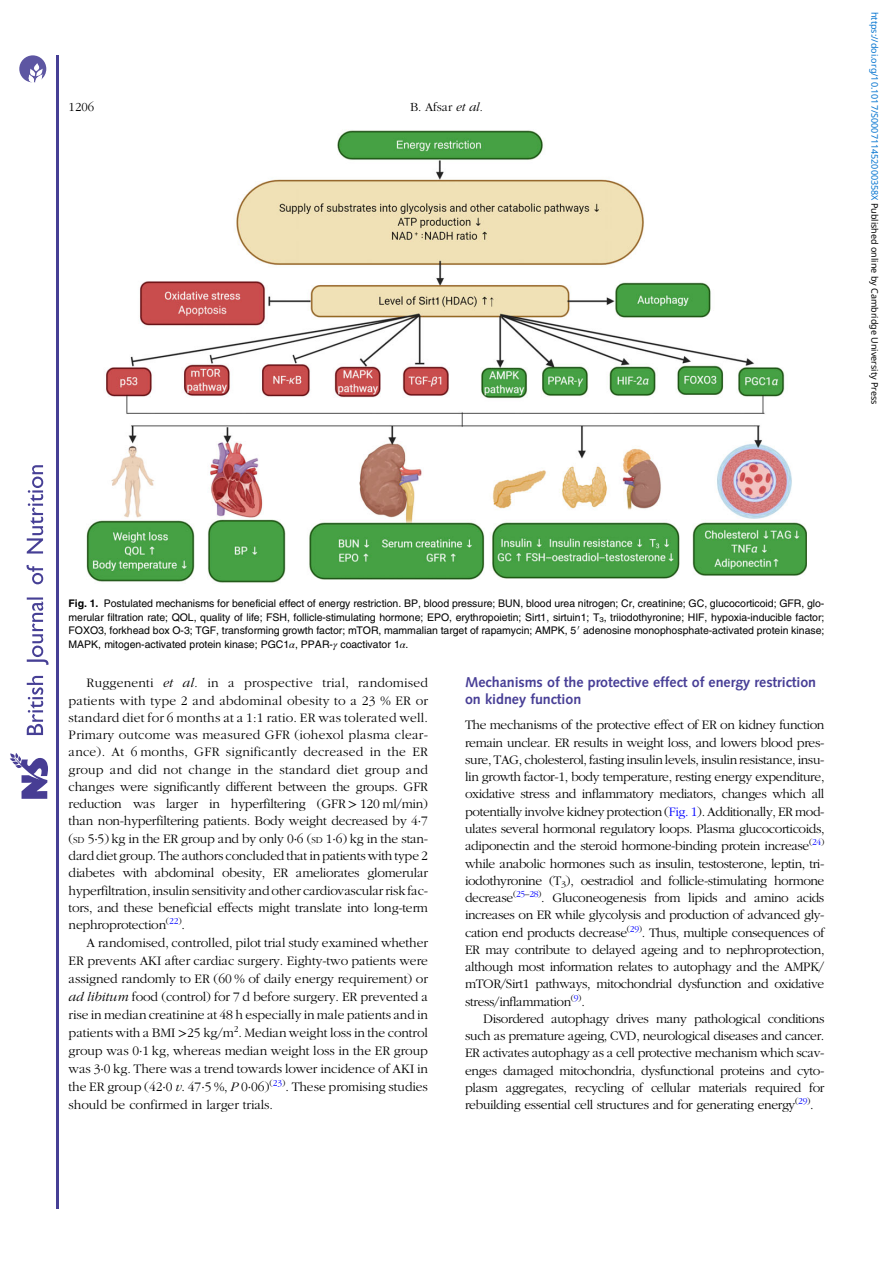
<style>
.page{position:relative;width:893px;height:1263px;background:#fff}
.page>*{position:absolute;margin:0;border:0;box-sizing:border-box;transform-origin:0 0}
.t1{font:14.25px/16.5px "Adv OT38 e 50296.B";color:#483f96}
.t2{font:13.5px/17.2px "Adv OT777 cf 4 fb";letter-spacing:-.02em;color:#000;text-align:justify}
.t3{font:12.75px "Adv OT777 cf 4 fb";color:#000}
.t4{font:10.5px/13.5px "Adv OT82 c 4 f 4 c 4";color:#000;text-align:justify}
.t5{font:9px "Noto Sans";color:#0172cf}
.s1{font-family:"Adv OT4 e 1564 e 8.I"}
.s2{color:#000}
.s3{font-family:"Adv O Tf 3919 c 9 c.B"}
.s4{font-family:"Adv O Tdd 3 b 7348.I"}
.s5{font-family:"Adv OT8608 a 8 d 1"}
.s6{font-size:9.45px}
.s7{color:#00f}
</style>
<div class="page">
<hr style="left:56px;top:55px;width:2px;height:1153px;background:#463f95">
<svg style="left:10px;top:753px;width:38px;height:46px"></svg>
<svg style="left:26px;top:465px;width:23px;height:270px"></svg>
<svg style="left:19px;top:55px;width:27px;height:27px"></svg>
<img style="left:87px;top:130px;width:719px;height:453px">
<p class="t3" style="left:69px;top:102px;width:27px">1206</p>
<p class="t3" style="left:410px;top:102px;width:75px">B. Afsar <span class="s1">et al.</span></p>
<p class="t5" style="left:881px;top:12px;width:395px;rotate:90deg">https://doi.org/10.1017/S000711452000358X <span class="s2">Published online by Cambridge University Press</span></p>
<p class="t4" style="left:69px;top:598px;width:757px"><span class="s3">Fig. 1.</span> Postulated mechanisms for beneficial effect of energy restriction. BP, blood pressure; BUN, blood urea nitrogen; Cr, creatinine; GC, glucocorticoid; GFR, glo&shy;merular filtration rate; QOL, quality of life; FSH, follicle-stimulating hormone; EPO, erythropoietin; Sirt1, sirtuin1; T<sub>3</sub>, triiodothyronine; HIF, hypoxia-inducible factor; FOXO3, forkhead box O-3; TGF, transforming growth factor; mTOR, mammalian target of rapamycin; AMPK, 5 <sup>0</sup> adenosine monophosphate-activated protein kinase; MAPK, mitogen-activated protein kinase; PGC1<span class="s4">α</span>, PPAR-<span class="s4">γ</span> coactivator 1<span class="s4">α</span>.</p>
<p class="t2" style="left:69px;top:675px;width:361px;text-indent:18px">Ruggenenti <span class="s1">et al.</span> in a prospective trial, randomised patients with type 2 and abdominal obesity to a 23 % ER or standard diet for 6 months at a 1:1 ratio. ER was tolerated well.<br>Primary outcome was measured GFR (iohexol plasma clear&shy;ance). At 6 months, GFR significantly decreased in the ER group and did not change in the standard diet group and changes were significantly different between the groups. GFR reduction was larger in hyperfiltering (GFR <span class="s5">&gt;</span> 120 ml/min) than non-hyperfiltering patients. Body weight decreased by 4<span class="s5">·</span>7 (<span class="s6">SD</span> 5<span class="s5">·</span>5) kg in the ER group and by only 0<span class="s5">·</span>6 (<span class="s6">SD</span> 1<span class="s5">·</span>6) kg in the stan&shy;dard diet group. The authors concluded that in patients with type 2 diabetes with abdominal obesity, ER ameliorates glomerular hyperfiltration, insulin sensitivity and other cardiovascular risk fac&shy;tors, and these beneficial effects might translate into long-term nephroprotection<sup>(</sup><sup>22</sup><sup>)</sup>.</p>
<p class="t2" style="left:69px;top:935px;width:361px;line-height:18px;text-indent:18px">A randomised, controlled, pilot trial study examined whether ER prevents AKI after cardiac surgery. Eighty-two patients were assigned randomly to ER (60 % of daily energy requirement) or <span class="s1">ad libitum</span> food (control) for 7 d before surgery. ER prevented a rise in median creatinine at 48 h especially in male patients and in patients with a BMI <span class="s5">&gt;</span>25 kg/m<sup>2</sup>. Median weight loss in the control group was 0<span class="s5">·</span>1 kg, whereas median weight loss in the ER group was 3<span class="s5">·</span>0 kg. There was a trend towards lower incidence of AKI in the ER group (42<span class="s5">·</span>0 <span class="s1">v</span>. 47<span class="s5">·</span>5 %, <span class="s1">P</span> 0<span class="s5">·</span>06)<sup>(</sup><sup>23</sup><sup>)</sup>. These promising studies should be confirmed in larger trials.</p>
<p class="t1" style="left:465px;top:675px;width:353px">Mechanisms of the protective effect of energy restriction on kidney function</p>
<p class="t2" style="left:465px;top:717px;width:361px">The mechanisms of the protective effect of ER on kidney function remain unclear. ER results in weight loss, and lowers blood pres&shy;sure, TAG, cholesterol, fasting insulin levels, insulin resistance, insu&shy;lin growth factor-1, body temperature, resting energy expenditure, oxidative stress and inflammatory mediators, changes which all potentially involve kidney protection (<span class="s7">Fig. 1</span>). Additionally, ER mod&shy;ulates several hormonal regulatory loops. Plasma glucocorticoids, adiponectin and the steroid hormone-binding protein increase<sup>(</sup><sup>24</sup><sup>) </sup>while anabolic hormones such as insulin, testosterone, leptin, tri&shy;iodothyronine (T<sub>3</sub>), oestradiol and follicle-stimulating hormone decrease<sup>(</sup><sup>25</sup><sup>–</sup><sup>28</sup><sup>)</sup>. Gluconeogenesis from lipids and amino acids increases on ER while glycolysis and production of advanced gly&shy;cation end products decrease<sup>(</sup><sup>29</sup><sup>)</sup>. Thus, multiple consequences of ER may contribute to delayed ageing and to nephroprotection, although most information relates to autophagy and the AMPK/ mTOR/Sirt1 pathways, mitochondrial dysfunction and oxidative stress/inflammation<sup>(</sup><sup>9</sup><sup>)</sup>.</p>
<p class="t2" style="left:465px;top:1011px;width:361px;text-indent:18px">Disordered autophagy drives many pathological conditions such as premature ageing, CVD, neurological diseases and cancer.<br>ER activates autophagy as a cell protective mechanism which scav&shy;enges damaged mitochondria, dysfunctional proteins and cyto&shy;plasm aggregates, recycling of cellular materials required for rebuilding essential cell structures and for generating energy<sup>(</sup><sup>29</sup><sup>)</sup>.</p>
</div>
